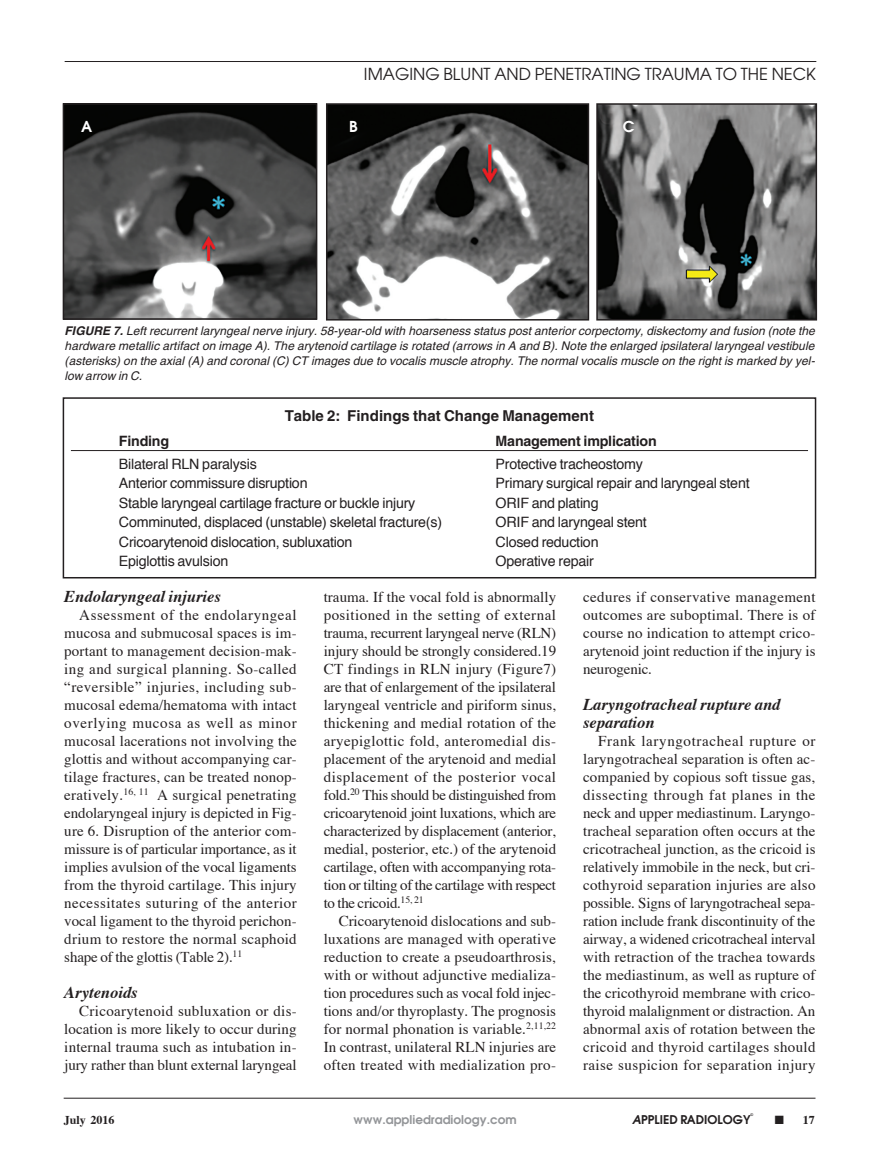
<style>
.page{position:relative;width:878px;height:1175px;background:#fff}
.page>*{position:absolute;margin:0;border:0;box-sizing:border-box;transform-origin:0 0}
.Article_2nd_subhead{font:italic 700 16.5px/18px "Times";color:#231f20}
.t1{font:16.5px "Avant Garde";color:#231f20}
.Article_body_copy{font:15px/18px "Times";letter-spacing:-.005em;color:#231f20;text-align:justify}
.Table_head{font:700 15px "Helvetica";color:#231f20}
.figure_labels{font:600 15px "Avant Garde";color:#fff}
.Table_body_text{font:14.25px "Helvetica";letter-spacing:-.015em;color:#231f20}
.Table_col_head{font:700 14.25px "Helvetica";letter-spacing:-.015em;color:#231f20}
.Article_fig_caption{font:italic 12px/15px "Helvetica";color:#231f20;text-align:justify}
.t2{font:600 12px "Avant Garde";color:#939598}
.t3{font:600 12px "Avant Garde";color:#231f20}
.t4{font:700 12px "Times";color:#231f20}
.t5{font:600 3.75px "Avant Garde";color:#231f20}
.s1{font-weight:700}
.s2{font-style:italic}
</style>
<div class="page">
<hr style="left:64px;top:1097px;width:751px;height:1px;background:#231f20">
<hr style="left:65px;top:61px;width:751px;height:1px;background:#231f20">
<img style="left:66px;top:106px;width:248px;height:211px">
<div style="left:63px;top:103px;width:254px;height:217px;border:2px solid #231f20"></div>
<img style="left:329px;top:106px;width:257px;height:211px">
<div style="left:326px;top:103px;width:263px;height:217px;border:2px solid #231f20"></div>
<img style="left:599px;top:106px;width:215px;height:211px">
<div style="left:596px;top:103px;width:221px;height:217px;border:2px solid #231f20"></div>
<hr style="left:71px;top:450px;width:737px;height:1px;background:#231f20">
<div style="left:63px;top:397px;width:753px;height:181px;border:2px solid #231f20"></div>
<p class="t1" style="left:364px;top:63px;width:453px">IMAGING BLUNT AND PENETRATING TRAUMA TO THE NECK</p>
<p class="figure_labels" style="left:81px;top:117px;width:13px">A</p>
<p class="figure_labels" style="left:349px;top:117px;width:10px">B</p>
<p class="figure_labels" style="left:622px;top:117px;width:13px">C</p>
<p class="Article_fig_caption" style="left:65px;top:323px;width:751px"><span class="s1">FIGURE 7.</span> Left recurrent laryngeal nerve injury. 58-year-old with hoarseness status post anterior corpectomy, diskectomy and fusion (note the hardware metallic artifact on image A). The arytenoid cartilage is rotated (arrows in A and B). Note the enlarged ipsilateral laryngeal vestibule (asterisks) on the axial (A) and coronal (C) CT images due to vocalis muscle atrophy. The normal vocalis muscle on the right is marked by yel&shy;low arrow in C.</p>
<p class="Table_head" style="left:285px;top:406px;width:311px">Table 2: Findings that Change Management</p>
<p class="Table_col_head" style="left:119px;top:433px;width:52px">Finding</p>
<p class="Table_col_head" style="left:495px;top:433px;width:162px">Management implication</p>
<p class="Table_body_text" style="left:119px;top:453px;width:139px">Bilateral RLN paralysis</p>
<p class="Table_body_text" style="left:495px;top:453px;width:149px">Protective tracheostomy</p>
<p class="Table_body_text" style="left:119px;top:472px;width:190px">Anterior commissure disruption</p>
<p class="Table_body_text" style="left:495px;top:472px;width:255px">Primary surgical repair and laryngeal stent</p>
<p class="Table_body_text" style="left:119px;top:492px;width:298px">Stable laryngeal cartilage fracture or buckle injury</p>
<p class="Table_body_text" style="left:495px;top:492px;width:104px">ORIF and plating</p>
<p class="Table_body_text" style="left:119px;top:511px;width:325px">Comminuted, displaced (unstable) skeletal fracture(s)</p>
<p class="Table_body_text" style="left:495px;top:511px;width:153px">ORIF and laryngeal stent</p>
<p class="Table_body_text" style="left:119px;top:531px;width:235px">Cricoarytenoid dislocation, subluxation</p>
<p class="Table_body_text" style="left:495px;top:531px;width:104px">Closed reduction</p>
<p class="Table_body_text" style="left:119px;top:550px;width:111px">Epiglottis avulsion</p>
<p class="Table_body_text" style="left:495px;top:550px;width:100px">Operative repair</p>
<p class="Article_2nd_subhead" style="left:64px;top:585px;width:158px">Endolaryngeal injuries</p>
<p class="Article_body_copy" style="left:64px;top:604px;width:234px;text-indent:15px">Assessment of the endolaryngeal mucosa and submucosal spaces is im&shy;portant to management decision-mak&shy;ing and surgical planning. So-called “reversible” injuries, including sub&shy;mucosal edema/hematoma with intact overlying mucosa as well as minor mucosal lacerations not involving the glottis and without accompanying car&shy;tilage fractures, can be treated nonop&shy;eratively.<sup>16,</sup> <sup>11</sup> A surgical penetrating endolaryngeal injury is depicted in Fig&shy;ure 6. Disruption of the anterior com&shy;missure is of particular importance, as it implies avulsion of the vocal ligaments from the thyroid cartilage. This injury necessitates suturing of the anterior vocal ligament to the thyroid perichon&shy;drium to restore the normal scaphoid shape of the glottis (Table 2).<sup>11</sup></p>
<p class="Article_2nd_subhead" style="left:64px;top:981px;width:75px">Arytenoids</p>
<p class="Article_body_copy" style="left:64px;top:1000px;width:234px;text-indent:15px">Cricoarytenoid subluxation or dis&shy;location is more likely to occur during internal trauma such as intubation in&shy;jury rather than blunt external laryngeal</p>
<p class="Article_body_copy" style="left:324px;top:586px;width:234px">trauma. If the vocal fold is abnormally positioned in the setting of external trauma, recurrent laryngeal nerve (RLN) injury should be strongly considered.19<br>CT findings in RLN injury (Figure7) are that of enlargement of the ipsilateral laryngeal ventricle and piriform sinus, thickening and medial rotation of the aryepiglottic fold, anteromedial dis&shy;placement of the arytenoid and medial displacement of the posterior vocal fold.<sup>20</sup> This should be distinguished from cricoarytenoid joint luxations, which are characterized by displacement (anterior, medial, posterior, etc.) of the arytenoid cartilage, often with accompanying rota&shy;tion or tilting of the cartilage with respect to the cricoid.<sup>15,</sup> <sup>21</sup></p>
<p class="Article_body_copy" style="left:324px;top:910px;width:234px;text-indent:15px">Cricoarytenoid dislocations and sub&shy;luxations are managed with operative reduction to create a pseudoarthrosis, with or without adjunctive medializa&shy;tion procedures such as vocal fold injec&shy;tions and/or thyroplasty. The prognosis for normal phonation is variable.<sup>2,11,22<br></sup>In contrast, unilateral RLN injuries are often treated with medialization pro-</p>
<p class="Article_body_copy" style="left:583px;top:586px;width:234px">cedures if conservative management outcomes are suboptimal. There is of course no indication to attempt crico&shy;arytenoid joint reduction if the injury is neurogenic.</p>
<p class="Article_2nd_subhead" style="left:583px;top:693px;width:199px">Laryngotracheal rupture and separation</p>
<p class="Article_body_copy" style="left:583px;top:730px;width:234px;text-indent:15px">Frank laryngotracheal rupture or laryngotracheal separation is often ac&shy;companied by copious soft tissue gas, dissecting through fat planes in the neck and upper mediastinum. Laryngo&shy;tracheal separation often occurs at the cricotracheal junction, as the cricoid is relatively immobile in the neck, but cri&shy;cothyroid separation injuries are also possible. Signs of laryngotracheal sepa&shy;ration include frank discontinuity of the airway, a widened cricotracheal interval with retraction of the trachea towards the mediastinum, as well as rupture of the cricothyroid membrane with crico&shy;thyroid malalignment or distraction. An abnormal axis of rotation between the cricoid and thyroid cartilages should raise suspicion for separation injury</p>
<p class="t5" style="left:750px;top:1111px;width:4px">©</p>
<p class="t2" style="left:353px;top:1112px;width:164px">www.appliedradiology.com</p>
<p class="t3" style="left:632px;top:1112px;width:120px"><span class="s2">A</span>PPLIED RADIOLOGY</p>
<p class="t4" style="left:64px;top:1108px;width:52px">July 2016</p>
<p class="t4" style="left:774px;top:1108px;width:41px">■ 17</p>
</div>
